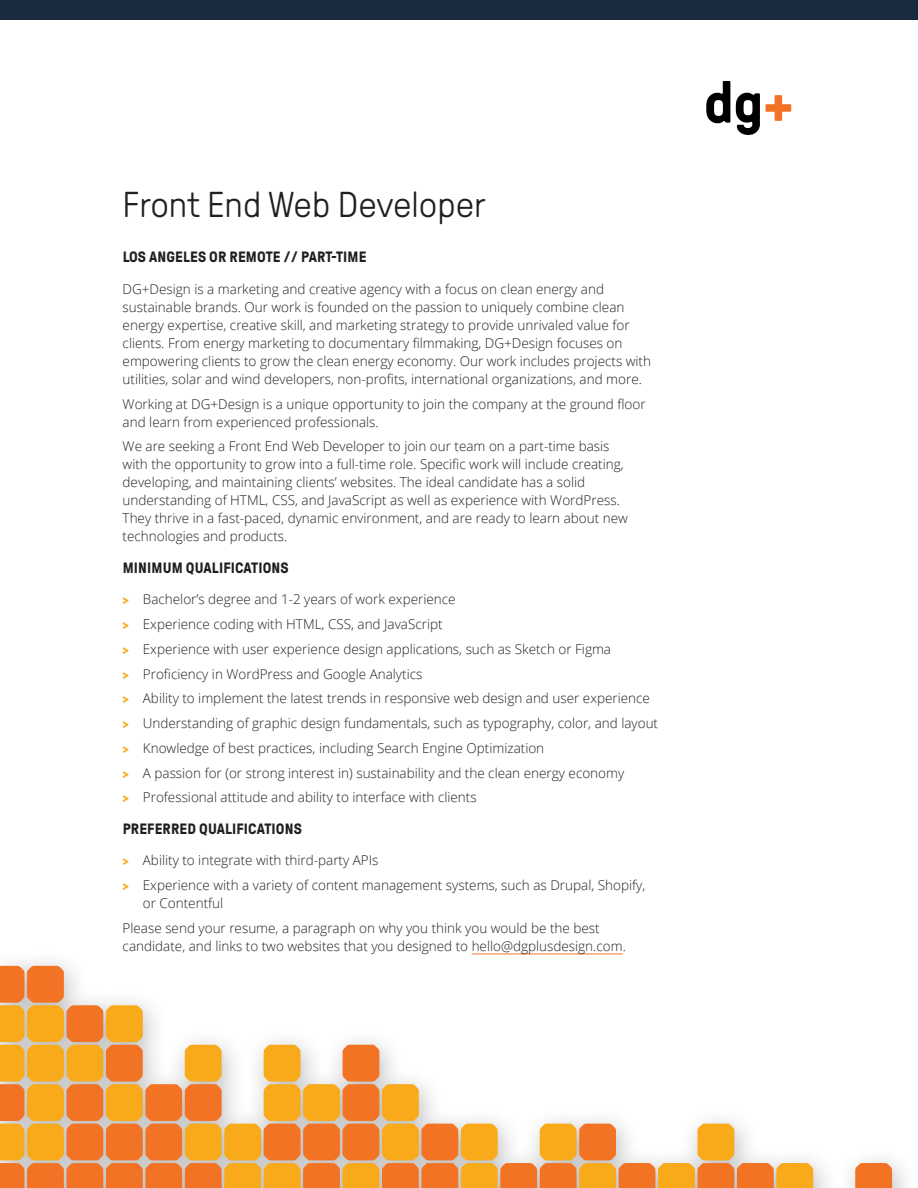
<style>
.page{position:relative;width:918px;height:1188px;background:#fff}
.page>*{position:absolute;margin:0;border:0;box-sizing:border-box;transform-origin:0 0}
.Heading_5{font:300 36px "GT Pressura";color:#231f20}
.Heading_5-2{font:700 15px "GT Pressura";letter-spacing:.01em;color:#231f20}
.Body_Text_10_12{font:300 13.5px/18px "Open Sans";color:#231f20}
.s1{font-family:"GT Pressura";font-weight:700;color:#f8aa1a}
</style>
<div class="page">
<svg style="left:855px;top:1163px;width:37px;height:25px"></svg>
<svg style="left:0;top:966px;width:813px;height:222px"></svg>
<div style="left:0;top:0;width:918px;height:20px;background:#1a2b40"></div>
<svg style="left:706px;top:81px;width:24px;height:42px"></svg>
<svg style="left:736px;top:93px;width:55px;height:42px"></svg>
<p class="Heading_5" style="left:123px;top:186px;width:365px">Front End Web Developer</p>
<p class="Heading_5-2" style="left:123px;top:249px;width:245px">LOS ANGELES OR REMOTE // PART-TIME</p>
<p class="Body_Text_10_12" style="left:123px;top:280px;width:530px">DG+Design is a marketing and creative agency with a focus on clean energy and sustainable brands. Our work is founded on the passion to uniquely combine clean energy expertise, creative skill, and marketing strategy to provide unrivaled value for clients. From energy marketing to documentary filmmaking, DG+Design focuses on empowering clients to grow the clean energy economy. Our work includes projects with utilities, solar and wind developers, non-profits, international organizations, and more.</p>
<p class="Body_Text_10_12" style="left:123px;top:394px;width:525px">Working at DG+Design is a unique opportunity to join the company at the ground floor and learn from experienced professionals.</p>
<p class="Body_Text_10_12" style="left:123px;top:437px;width:507px">We are seeking a Front End Web Developer to join our team on a part-time basis with the opportunity to grow into a full-time role. Specific work will include creating, developing, and maintaining clients’ websites. The ideal candidate has a solid understanding of HTML, CSS, and JavaScript as well as experience with WordPress.<br>They thrive in a fast-paced, dynamic environment, and are ready to learn about new technologies and products.</p>
<p class="Heading_5-2" style="left:123px;top:560px;width:168px">MINIMUM QUALIFICATIONS</p>
<p class="Body_Text_10_12" style="left:123px;top:590px;width:334px"><span class="s1">&gt;</span> Bachelor’s degree and 1-2 years of work experience</p>
<p class="Body_Text_10_12" style="left:123px;top:615px;width:322px"><span class="s1">&gt;</span> Experience coding with HTML, CSS, and JavaScript</p>
<p class="Body_Text_10_12" style="left:123px;top:640px;width:490px"><span class="s1">&gt;</span> Experience with user experience design applications, such as Sketch or Figma</p>
<p class="Body_Text_10_12" style="left:123px;top:664px;width:301px"><span class="s1">&gt;</span> Proficiency in WordPress and Google Analytics</p>
<p class="Body_Text_10_12" style="left:123px;top:689px;width:529px"><span class="s1">&gt;</span> Ability to implement the latest trends in responsive web design and user experience</p>
<p class="Body_Text_10_12" style="left:123px;top:714px;width:537px"><span class="s1">&gt;</span> Understanding of graphic design fundamentals, such as typography, color, and layout</p>
<p class="Body_Text_10_12" style="left:123px;top:739px;width:423px"><span class="s1">&gt;</span> Knowledge of best practices, including Search Engine Optimization</p>
<p class="Body_Text_10_12" style="left:123px;top:763px;width:503px"><span class="s1">&gt;</span> A passion for (or strong interest in) sustainability and the clean energy economy</p>
<p class="Body_Text_10_12" style="left:123px;top:788px;width:356px"><span class="s1">&gt;</span> Professional attitude and ability to interface with clients</p>
<p class="Heading_5-2" style="left:123px;top:821px;width:181px">PREFERRED QUALIFICATIONS</p>
<p class="Body_Text_10_12" style="left:123px;top:851px;width:257px"><span class="s1">&gt;</span> Ability to integrate with third-party APIs</p>
<p class="Body_Text_10_12" style="left:143px;top:876px;width:504px;text-indent:-20px"><span class="s1">&gt;</span> Experience with a variety of content management systems, such as Drupal, Shopify, or Contentful</p>
<p class="Body_Text_10_12" style="left:123px;top:919px;width:505px">Please send your resume, a paragraph on why you think you would be the best candidate, and links to two websites that you designed to hello@dgplusdesign.com.</p>
</div>
